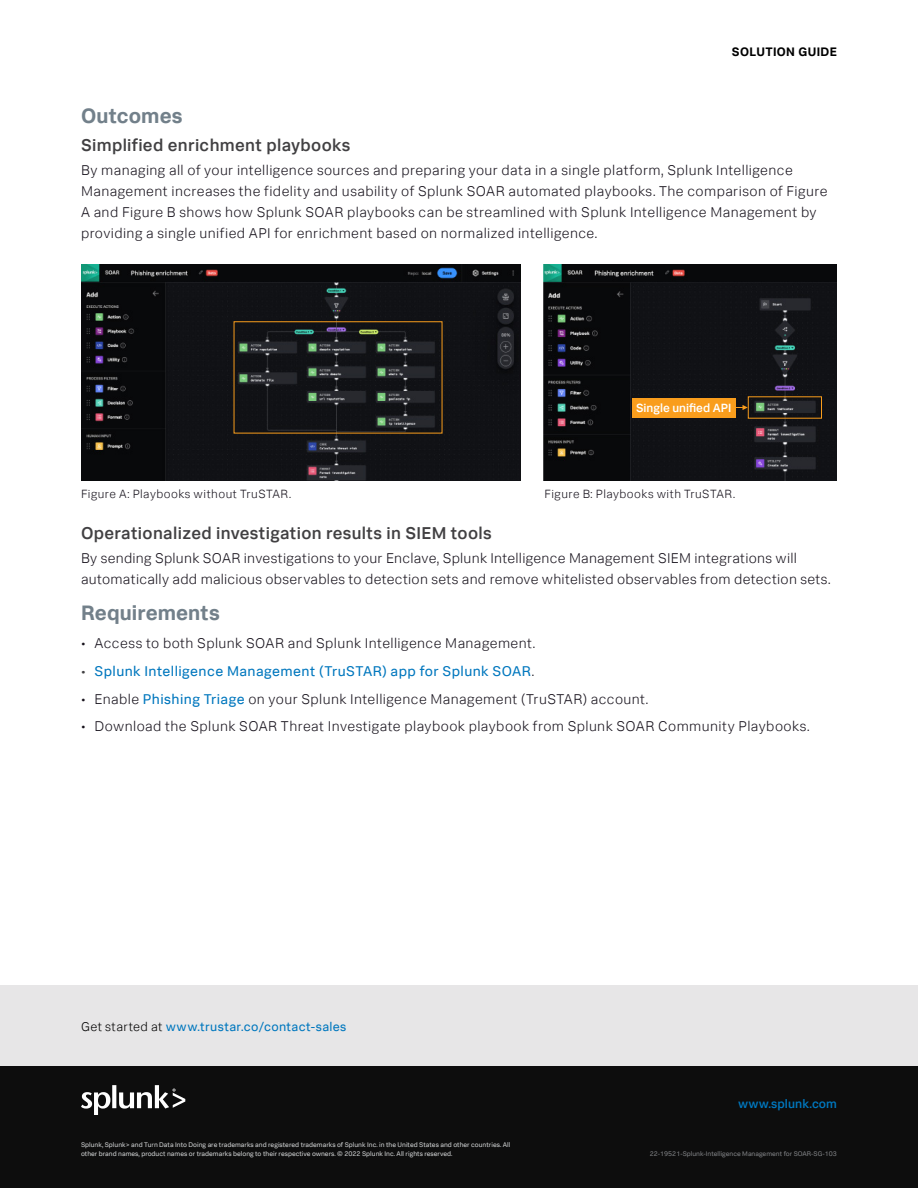
<style>
.page{position:relative;width:918px;height:1188px;background:#fff}
.page>*{position:absolute;margin:0;border:0;box-sizing:border-box;transform-origin:0 0}
.Subhead{font:700 21px "Splunk Data Sans Pro";letter-spacing:.005em;color:#72808a}
.Subhead_2{font:500 17.25px "Splunk Data Sans Pro";letter-spacing:.02em;color:#414042}
.Body_Text{font:300 14.25px/21px "Splunk Data Sans Pro";letter-spacing:.025em;color:#17121c}
.t1{font:14.25px "Splunk Data Sans Pro";letter-spacing:.03em;color:#0077be}
.t2{font:12.75px "Splunk Data Sans Pro";letter-spacing:.025em;color:#0077be}
.t3{font:500 12.45px "Splunk Data Sans Pro";letter-spacing:.005em;color:#0077be}
.t4{font:700 12.3px "Splunk Data Sans Pro";letter-spacing:.03em;color:#000}
.Body_Text-2{font:300 12px "Splunk Data Sans Pro";letter-spacing:.035em;color:#17121c}
.Body_Text-3{font:500 12px "Splunk Data Sans Pro";color:#fff}
.t5{font:6.75px/8.7px "Splunk Data Sans Pro";color:#d1d3d4}
.t6{font:6.75px "Splunk Data Sans Pro";color:#808285}
.s1{color:#414042}
.s2{font-weight:300;color:#17121c}
.s3{font-weight:400;color:#0077be}
.s4{font-weight:300;color:#000}
</style>
<div class="page">
<div style="left:0;top:1066px;width:918px;height:122px;background:#0d0d0d"></div>
<div style="left:0;top:986px;width:918px;height:80px;background:#e7e6e7"></div>
<svg style="left:81px;top:1085px;width:104px;height:29px"></svg>
<img style="left:81px;top:265px;width:440px;height:216px">
<img style="left:544px;top:265px;width:293px;height:216px">
<div style="left:234px;top:321px;width:208px;height:112px;border:1px solid #f99d1c"></div>
<svg style="left:736px;top:405px;width:12px;height:5px"></svg>
<div style="left:632px;top:398px;width:104px;height:19px;background:#f99d1c"></div>
<p class="t4" style="left:732px;top:44px;width:107px">SOLUTION GUIDE</p>
<p class="Subhead" style="left:81px;top:103px;width:103px">Outcomes</p>
<p class="Subhead_2" style="left:81px;top:134px;width:271px">Simplified enrichment playbooks</p>
<p class="Body_Text" style="left:81px;top:159px;width:748px">By managing all of your intelligence sources and preparing your data in a single platform, Splunk Intelligence Management increases the fidelity and usability of Splunk SOAR automated playbooks. The comparison of Figure A and Figure B shows how Splunk SOAR playbooks can be streamlined with Splunk Intelligence Management by providing a single unified API for enrichment based on normalized intelligence.</p>
<p class="Body_Text-3" style="left:636px;top:400px;width:97px">Single unified API</p>
<p class="Body_Text-2" style="left:81px;top:487px;width:212px">Figure A: Playbooks without TruSTAR.</p>
<p class="Body_Text-2" style="left:544px;top:487px;width:192px">Figure B: Playbooks with TruSTAR.</p>
<p class="Subhead_2" style="left:81px;top:523px;width:412px">Operationalized investigation results in SIEM tools</p>
<p class="Body_Text" style="left:81px;top:548px;width:751px">By sending Splunk SOAR investigations to your Enclave, Splunk Intelligence Management SIEM integrations will automatically add malicious observables to detection sets and remove whitelisted observables from detection sets.</p>
<p class="Subhead" style="left:81px;top:600px;width:140px">Requirements</p>
<p class="Body_Text" style="left:81px;top:632px;width:456px">• Access to both Splunk SOAR and Splunk Intelligence Management.</p>
<p class="t1" style="left:81px;top:662px;width:455px"><span class="s1">•</span> Splunk Intelligence Management (TruSTAR) app for Splunk SOAR<span class="s2">.</span></p>
<p class="Body_Text" style="left:81px;top:688px;width:569px">• Enable <span class="s3">Phishing Triage</span> on your Splunk Intelligence Management (TruSTAR) account.</p>
<p class="Body_Text" style="left:81px;top:716px;width:730px">• Download the Splunk SOAR Threat Investigate playbook playbook from Splunk SOAR Community Playbooks.</p>
<p class="t2" style="left:81px;top:1018px;width:267px"><span class="s4">Get started at</span> www.trustar.co/contact-sales</p>
<p class="t3" style="left:738px;top:1096px;width:100px">www.splunk.com</p>
<p class="t5" style="left:81px;top:1141px;width:431px">Splunk, Splunk&gt; and Turn Data Into Doing are trademarks and registered trademarks of Splunk Inc. in the United States and other countries. All other brand names, product names or trademarks belong to their respective owners. © 2022 Splunk Inc. All rights reserved.</p>
<p class="t6" style="left:650px;top:1150px;width:189px">22-19521-Splunk-Intelligence Management for SOAR-SG-103</p>
</div>
